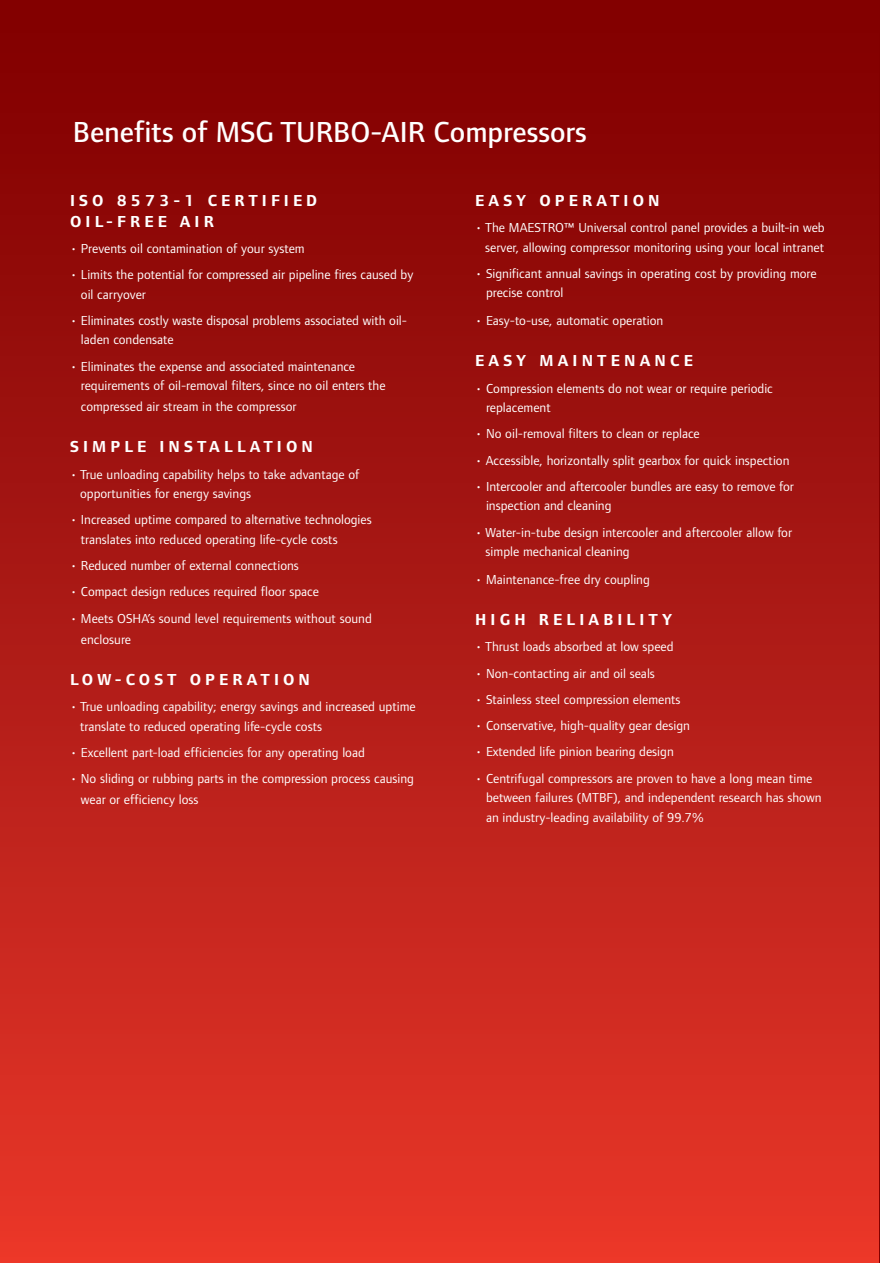
<style>
.page{position:relative;width:880px;height:1263px;background:#fff}
.page>*{position:absolute;margin:0;border:0;box-sizing:border-box;transform-origin:0 0}
.t1{font:500 30px "Foundry Form Sans";color:#fff}
.t2{font:700 16.5px/21px "Foundry Form Sans";letter-spacing:.25em;color:#fff}
.t3{font:13.5px/19.5px "Foundry Form Sans";color:#fff}
</style>
<div class="page">
<div style="left:0;top:0;width:879px;height:1263px;background:linear-gradient(to bottom,#7b0000,#e6372a)"></div>
<hr style="left:879px;top:0;width:1px;height:1263px;background:#820000">
<h1 class="t1" style="left:73px;top:115px;width:515px">Benefits of MSG TURBO-AIR Compressors</h1>
<p class="t2" style="left:70px;top:190px;width:249px">ISO 8573-1 CERTIFIED<br>OIL-FREE AIR</p>
<p class="t3" style="left:70px;top:239px;width:236px">• Prevents oil contamination of your system</p>
<p class="t3" style="left:81px;top:265px;width:334px;text-indent:-11px">• Limits the potential for compressed air pipeline fires caused by oil carryover</p>
<p class="t3" style="left:81px;top:311px;width:328px;text-indent:-11px">• Eliminates costly waste disposal problems associated with oil&shy;laden condensate</p>
<p class="t3" style="left:81px;top:356px;width:306px;text-indent:-11px">• Eliminates the expense and associated maintenance requirements of oil-removal filters, since no oil enters the</p>
<p class="t3" style="left:81px;top:397px;width:217px">compressed air stream in the compressor</p>
<p class="t2" style="left:70px;top:437px;width:244px">SIMPLE INSTALLATION</p>
<p class="t3" style="left:80px;top:464px;width:281px;text-indent:-10px">• True unloading capability helps to take advantage of opportunities for energy savings</p>
<p class="t3" style="left:81px;top:510px;width:292px;text-indent:-11px">• Increased uptime compared to alternative technologies translates into reduced operating life-cycle costs</p>
<p class="t3" style="left:70px;top:556px;width:230px">• Reduced number of external connections</p>
<p class="t3" style="left:70px;top:582px;width:250px">• Compact design reduces required floor space</p>
<p class="t3" style="left:81px;top:608px;width:292px;line-height:21px;text-indent:-11px">• Meets OSHA’s sound level requirements without sound enclosure</p>
<p class="t2" style="left:70px;top:669px;width:241px">LOW-COST OPERATION</p>
<p class="t3" style="left:80px;top:697px;width:337px;text-indent:-10px">• True unloading capability; energy savings and increased uptime translate to reduced operating life-cycle costs</p>
<p class="t3" style="left:70px;top:743px;width:296px">• Excellent part-load efficiencies for any operating load</p>
<p class="t3" style="left:81px;top:768px;width:335px;line-height:21px;text-indent:-11px">• No sliding or rubbing parts in the compression process causing wear or efficiency loss</p>
<p class="t2" style="left:475px;top:190px;width:186px">EASY OPERATION</p>
<p class="t3" style="left:475px;top:218px;width:351px;text-align:right">• The MAESTRO™ Universal control panel provides a built-in web server, allowing compressor monitoring using your local intranet</p>
<p class="t3" style="left:486px;top:264px;width:332px;text-indent:-11px">• Significant annual savings in operating cost by providing more precise control</p>
<p class="t3" style="left:475px;top:311px;width:190px">• Easy-to-use, automatic operation</p>
<p class="t2" style="left:475px;top:351px;width:219px">EASY MAINTENANCE</p>
<p class="t3" style="left:486px;top:378px;width:288px;text-indent:-11px">• Compression elements do not wear or require periodic replacement</p>
<p class="t3" style="left:475px;top:424px;width:226px">• No oil-removal filters to clean or replace</p>
<p class="t3" style="left:475px;top:450px;width:316px">• Accessible, horizontally split gearbox for quick inspection</p>
<p class="t3" style="left:486px;top:477px;width:309px;text-indent:-11px">• Intercooler and aftercooler bundles are easy to remove for inspection and cleaning</p>
<p class="t3" style="left:485px;top:522px;width:308px;text-indent:-10px">• Water-in-tube design intercooler and aftercooler allow for simple mechanical cleaning</p>
<p class="t3" style="left:475px;top:570px;width:176px">• Maintenance-free dry coupling</p>
<p class="t2" style="left:475px;top:609px;width:198px">HIGH RELIABILITY</p>
<p class="t3" style="left:475px;top:637px;width:200px">• Thrust loads absorbed at low speed</p>
<p class="t3" style="left:475px;top:663px;width:181px">• Non-contacting air and oil seals</p>
<p class="t3" style="left:475px;top:690px;width:207px">• Stainless steel compression elements</p>
<p class="t3" style="left:475px;top:716px;width:216px">• Conservative, high-quality gear design</p>
<p class="t3" style="left:475px;top:742px;width:200px">• Extended life pinion bearing design</p>
<p class="t3" style="left:486px;top:768px;width:337px;text-indent:-11px">• Centrifugal compressors are proven to have a long mean time between failures (MTBF), and independent research has shown an industry-leading availability of 99.7%</p>
</div>
